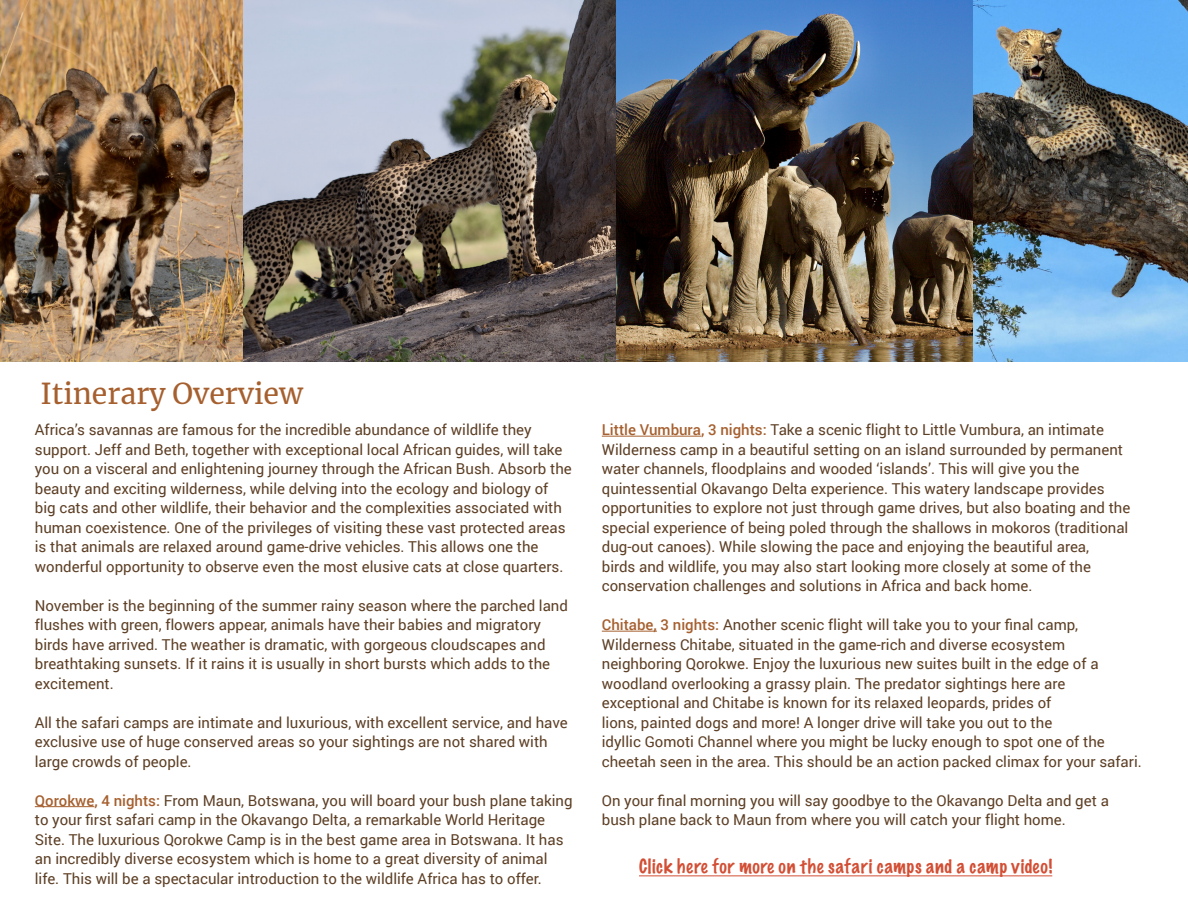
<style>
.page{position:relative;width:1188px;height:918px;background:#fff}
.page>*{position:absolute;margin:0;border:0;box-sizing:border-box;transform-origin:0 0}
.t1{font:28.5px "Merriweather";color:#a6602f}
.t2{font:100 18px "Marker Felt";letter-spacing:.04em;color:#d24f35}
.t3{font:15px/19.5px "Roboto";color:#5d3f25}
.s1{font-weight:500;color:#a6602f}
</style>
<div class="page">
<hr style="left:35px;top:806px;width:59px;height:1px;background:#a6602f">
<hr style="left:602px;top:436px;width:99px;height:1px;background:#a6602f">
<hr style="left:602px;top:631px;width:55px;height:1px;background:#a6602f">
<img style="left:0;top:0;width:973px;height:362px">
<img style="left:973px;top:0;width:215px;height:362px">
<hr style="left:639px;top:876px;width:413px;height:1px;background:#d24f35">
<h1 class="t1" style="left:40px;top:374px;width:264px">Itinerary Overview</h1>
<p class="t3" style="left:35px;top:419px;width:538px">Africa’s savannas are famous for the incredible abundance of wildlife they support. Jeff and Beth, together with exceptional local African guides, will take you on a visceral and enlightening journey through the African Bush. Absorb the beauty and exciting wilderness, while delving into the ecology and biology of big cats and other wildlife, their behavior and the complexities associated with human coexistence. One of the privileges of visiting these vast protected areas is that animals are relaxed around game-drive vehicles. This allows one the wonderful opportunity to observe even the most elusive cats at close quarters.</p>
<p class="t3" style="left:35px;top:595px;width:535px">November is the beginning of the summer rainy season where the parched land flushes with green, flowers appear, animals have their babies and migratory birds have arrived. The weather is dramatic, with gorgeous cloudscapes and breathtaking sunsets. If it rains it is usually in short bursts which adds to the excitement.</p>
<p class="t3" style="left:35px;top:712px;width:534px">All the safari camps are intimate and luxurious, with excellent service, and have exclusive use of huge conserved areas so your sightings are not shared with large crowds of people.</p>
<p class="t3" style="left:35px;top:790px;width:539px"><span class="s1">Qorokwe, 4 nights:</span> From Maun, Botswana, you will board your bush plane taking to your first safari camp in the Okavango Delta, a remarkable World Heritage Site. The luxurious Qorokwe Camp is in the best game area in Botswana. It has an incredibly diverse ecosystem which is home to a great diversity of animal life. This will be a spectacular introduction to the wildlife Africa has to offer.</p>
<p class="t3" style="left:602px;top:419px;width:530px"><span class="s1">Little Vumbura, 3 nights:</span> Take a scenic flight to Little Vumbura, an intimate Wilderness camp in a beautiful setting on an island surrounded by permanent water channels, floodplains and wooded ‘islands’. This will give you the quintessential Okavango Delta experience. This watery landscape provides opportunities to explore not just through game drives, but also boating and the special experience of being poled through the shallows in mokoros (traditional dug-out canoes). While slowing the pace and enjoying the beautiful area,<br>birds and wildlife, you may also start looking more closely at some of the conservation challenges and solutions in Africa and back home.</p>
<p class="t3" style="left:602px;top:614px;width:542px"><span class="s1">Chitabe, 3 nights:</span> Another scenic flight will take you to your final camp, Wilderness Chitabe, situated in the game-rich and diverse ecosystem neighboring Qorokwe. Enjoy the luxurious new suites built in the edge of a woodland overlooking a grassy plain. The predator sightings here are exceptional and Chitabe is known for its relaxed leopards, prides of<br>lions, painted dogs and more! A longer drive will take you out to the<br>idyllic Gomoti Channel where you might be lucky enough to spot one of the cheetah seen in the area. This should be an action packed climax for your safari.</p>
<p class="t3" style="left:602px;top:790px;width:509px">On your final morning you will say goodbye to the Okavango Delta and get a bush plane back to Maun from where you will catch your flight home.</p>
<p class="t2" style="left:639px;top:852px;width:415px">Click here for more on the safari camps and a camp video!</p>
</div>
